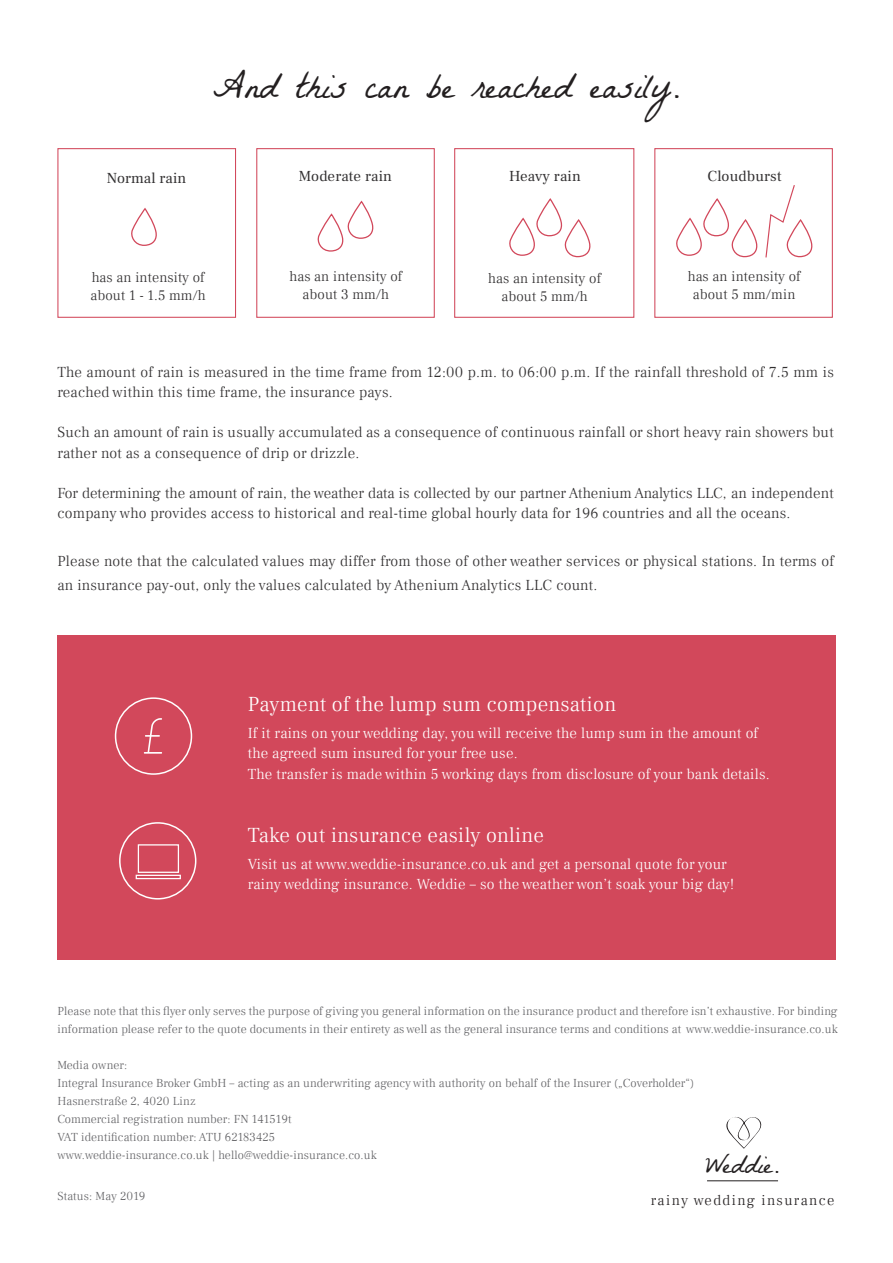
<style>
.page{position:relative;width:893px;height:1263px;background:#fff}
.page>*{position:absolute;margin:0;border:0;box-sizing:border-box;transform-origin:0 0}
.t1{font:36px "La Belle Aurore";color:#231f20}
.t2{font:25.95px "La Belle Aurore";color:#231f20}
.t3{font:300 21px "Frank Ruhl Libre";letter-spacing:.015em;color:#fff}
.t4{font:300 15px/20.2px "Frank Ruhl Libre";letter-spacing:.015em;color:#312f30}
.t5{font:300 15px/20.2px "Frank Ruhl Libre";letter-spacing:.015em;color:#fff}
.t6{font:15px "Frank Ruhl Libre";letter-spacing:.01em;color:#312f30}
.t7{font:300 14.55px "Frank Ruhl Libre";letter-spacing:.1em;color:#231f20}
.t8{font:300 14.25px/18px "Frank Ruhl Libre";letter-spacing:.01em;color:#312f30;text-align:center}
.t9{font:300 12px/18px "Frank Ruhl Libre";letter-spacing:.01em;color:#656568}
</style>
<div class="page">
<div style="left:57px;top:636px;width:779px;height:324px;background:#d2485b"></div>
<div style="left:57px;top:148px;width:179px;height:170px;border:1px solid #d2485b"></div>
<div style="left:256px;top:148px;width:179px;height:170px;border:1px solid #d2485b"></div>
<div style="left:654px;top:148px;width:179px;height:170px;border:1px solid #d2485b"></div>
<div style="left:454px;top:148px;width:180px;height:170px;border:1px solid #d2485b"></div>
<svg style="left:726px;top:1116px;width:36px;height:32px"></svg>
<hr style="left:707px;top:1180px;width:71px;height:1px;background:#231f20">
<svg style="left:131px;top:208px;width:26px;height:38px"></svg>
<svg style="left:317px;top:200px;width:57px;height:52px"></svg>
<svg style="left:509px;top:198px;width:82px;height:60px"></svg>
<svg style="left:676px;top:198px;width:82px;height:60px"></svg>
<svg style="left:765px;top:185px;width:48px;height:73px"></svg>
<div style="left:115px;top:697px;width:77px;height:78px;border:2px solid #fff;border-radius:50%"></div>
<div style="left:119px;top:822px;width:77px;height:77px;border:2px solid #fff;border-radius:50%"></div>
<svg style="left:144px;top:718px;width:18px;height:36px"></svg>
<div style="left:138px;top:844px;width:41px;height:29px;border:1px solid #fff"></div>
<div style="left:136px;top:875px;width:45px;height:4px;border:1px solid #fff"></div>
<h1 class="t1" style="left:213px;top:65px;width:468px">And this can be reached easily.</h1>
<p class="t6" style="left:107px;top:168px;width:81px">Normal rain</p>
<p class="t6" style="left:299px;top:167px;width:95px">Moderate rain</p>
<p class="t6" style="left:509px;top:167px;width:73px">Heavy rain</p>
<p class="t6" style="left:707px;top:167px;width:76px">Cloudburst</p>
<p class="t8" style="left:90px;top:268px;width:117px;text-align:left">has an intensity of about 1 - 1.5 mm/h</p>
<p class="t8" style="left:289px;top:267px;width:114px">has an intensity of about 3 mm/h</p>
<p class="t8" style="left:488px;top:269px;width:114px">has an intensity of about 5 mm/h</p>
<p class="t8" style="left:688px;top:267px;width:114px">has an intensity of about 5 mm/min</p>
<p class="t4" style="left:57px;top:361px;width:778px">The amount of rain is measured in the time frame from 12:00 p.m. to 06:00 p.m. If the rainfall threshold of 7.5 mm is reached within this time frame, the insurance pays.</p>
<p class="t4" style="left:57px;top:422px;width:778px">Such an amount of rain is usually accumulated as a consequence of continuous rainfall or short heavy rain showers but rather not as a consequence of drip or drizzle.</p>
<p class="t4" style="left:57px;top:483px;width:778px">For determining the amount of rain, the weather data is collected by our partner Athenium Analytics LLC, an independent company who provides access to historical and real-time global hourly data for 196 countries and all the oceans.</p>
<p class="t4" style="left:57px;top:549px;width:778px;line-height:24px">Please note that the calculated values may differ from those of other weather services or physical stations. In terms of an insurance pay-out, only the values calculated by Athenium Analytics LLC count.</p>
<h3 class="t3" style="left:248px;top:691px;width:370px">Payment of the lump sum compensation</h3>
<p class="t5" style="left:248px;top:723px;width:524px">If it rains on your wedding day, you will receive the lump sum in the amount of the agreed sum insured for your free use.<br>The transfer is made within 5 working days from disclosure of your bank details.</p>
<h3 class="t3" style="left:248px;top:822px;width:298px">Take out insurance easily online</h3>
<p class="t5" style="left:248px;top:853px;width:488px">Visit us at www.weddie-insurance.co.uk and get a personal quote for your rainy wedding insurance. Weddie – so the weather won’t soak your big day!</p>
<p class="t9" style="left:57px;top:1002px;width:782px">Please note that this flyer only serves the purpose of giving you general information on the insurance product and therefore isn’t exhaustive. For binding information please refer to the quote documents in their entirety as well as the general insurance terms and conditions at www.weddie-insurance.co.uk</p>
<p class="t9" style="left:57px;top:1056px;width:638px">Media owner:<br>Integral Insurance Broker GmbH – acting as an underwriting agency with authority on behalf of the Insurer („Coverholder“)<br>Hasnerstraße 2, 4020 Linz<br>Commercial registration number: FN 141519t<br>VAT identification number: ATU 62183425<br>www.weddie-insurance.co.uk | hello@weddie-insurance.co.uk</p>
<p class="t9" style="left:57px;top:1186px;width:90px">Status: May 2019</p>
<h2 class="t2" style="left:705px;top:1149px;width:75px">Weddie.</h2>
<p class="t7" style="left:651px;top:1191px;width:185px">rainy wedding insurance</p>
</div>
